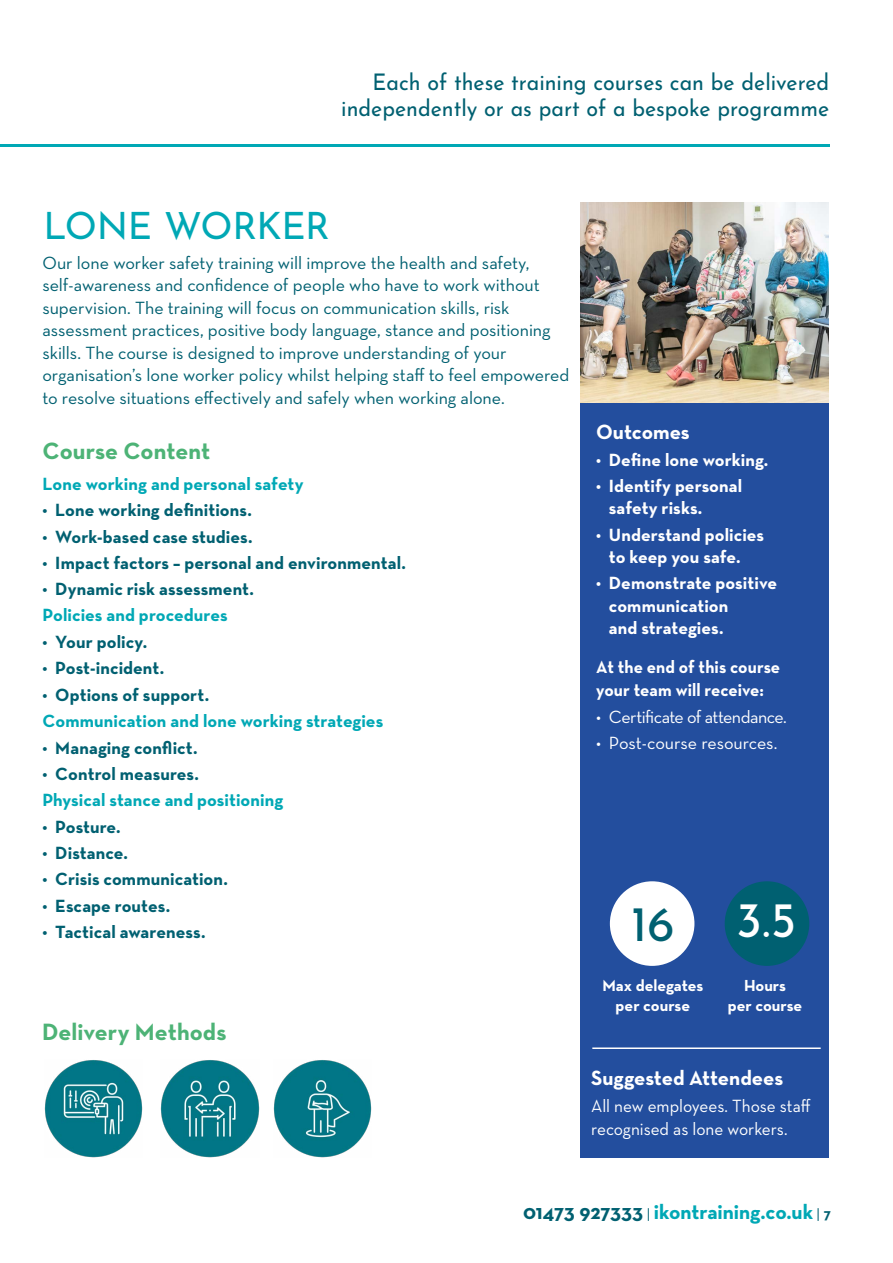
<style>
.page{position:relative;width:893px;height:1263px;background:#fff}
.page>*{position:absolute;margin:0;border:0;box-sizing:border-box;transform-origin:0 0}
.t1{font:49.5px "Josefin Sans";color:#fff}
.t2{font:49.5px "Josefin Sans";color:#006071}
.t3{font:37.5px "Josefin Sans";letter-spacing:-.015em;color:#00a8b5}
.t4{font:700 24px "Neutra Text";color:#4db376}
.t5{font:22.8px/25px "Josefin Sans";color:#006071;text-align:right;scale:.94 1}
.t6{font:700 21px "Neutra Text";color:#00a8b5}
.t7{font:700 21px "Neutra Text";color:#fff}
.t8{font:18px/22.5px "Neutra Text";letter-spacing:-.005em;color:#006071}
.t9{font:700 18px "Neutra Text";letter-spacing:.005em;color:#006071}
.t10{font:700 18px/22.5px "Neutra Text";letter-spacing:.005em;color:#fff}
.t11{font:700 18px "Neutra Text";letter-spacing:.005em;color:#00a8b5}
.t12{font:18px/22.5px "Neutra Text";letter-spacing:-.005em;color:#fff;scale:.96 1}
.t13{font:700 18px/22.5px "Neutra Text";letter-spacing:.005em;color:#fff;scale:.96 1}
.t14{font:18px "Neutra Text";letter-spacing:-.03em;color:#fff}
.t15{font:18px "Neutra Text";letter-spacing:-.005em;color:#fff}
.t16{font:700 16.2px/19.5px "Neutra Text";color:#fff;text-align:center}
.s1{color:#006071}
.s2{font-weight:400;font-size:15px;color:#006071}
.s3{font-size:15px;color:#006071}
</style>
<div class="page">
<div style="left:580px;top:204px;width:248px;height:953px;background:#234e9e"></div>
<img style="left:580px;top:203px;width:248px;height:199px">
<svg style="left:610px;top:881px;width:84px;height:85px"></svg>
<svg style="left:725px;top:881px;width:84px;height:85px"></svg>
<img style="left:45px;top:1060px;width:98px;height:97px">
<img style="left:161px;top:1060px;width:98px;height:97px">
<img style="left:273px;top:1060px;width:99px;height:97px">
<hr style="left:0;top:145px;width:829px;height:2px;background:#00a8b5">
<hr style="left:592px;top:1047px;width:229px;height:2px;background:#fff">
<p class="t5" style="left:341px;top:67px;width:520px">Each of these training courses can be delivered independently or as part of a bespoke programme</p>
<h2 class="t3" style="left:43px;top:195px;width:288px">LONE WORKER</h2>
<p class="t8" style="left:42px;top:251px;width:529px">Our lone worker safety training will improve the health and safety, self-awareness and confidence of people who have to work without supervision. The training will focus on communication skills, risk assessment practices, positive body language, stance and positioning skills. The course is designed to improve understanding of your organisation’s lone worker policy whilst helping staff to feel empowered to resolve situations effectively and safely when working alone.</p>
<h3 class="t4" style="left:43px;top:435px;width:169px">Course Content</h3>
<p class="t11" style="left:43px;top:472px;width:262px">Lone working and personal safety</p>
<p class="t9" style="left:43px;top:499px;width:211px">• Lone working definitions.</p>
<p class="t9" style="left:43px;top:525px;width:212px">• Work-based case studies.</p>
<p class="t9" style="left:43px;top:551px;width:365px">• Impact factors – personal and environmental.</p>
<p class="t9" style="left:43px;top:578px;width:213px">• Dynamic risk assessment.</p>
<p class="t11" style="left:43px;top:604px;width:187px">Policies and procedures</p>
<p class="t9" style="left:43px;top:631px;width:106px">• Your policy.</p>
<p class="t9" style="left:43px;top:657px;width:123px">• Post-incident.</p>
<p class="t9" style="left:43px;top:683px;width:168px">• Options of support.</p>
<p class="t11" style="left:43px;top:709px;width:342px">Communication and lone working strategies</p>
<p class="t9" style="left:43px;top:736px;width:157px">• Managing conflict.</p>
<p class="t9" style="left:43px;top:762px;width:158px">• Control measures.</p>
<p class="t11" style="left:43px;top:789px;width:242px">Physical stance and positioning</p>
<p class="t9" style="left:43px;top:815px;width:80px">• Posture.</p>
<p class="t9" style="left:43px;top:842px;width:87px">• Distance.</p>
<p class="t9" style="left:43px;top:868px;width:187px">• Crisis communication.</p>
<p class="t9" style="left:43px;top:894px;width:129px">• Escape routes.</p>
<p class="t9" style="left:43px;top:920px;width:165px">• Tactical awareness.</p>
<h3 class="t4" style="left:42px;top:1017px;width:186px">Delivery Methods</h3>
<p class="t7" style="left:596px;top:419px;width:95px">Outcomes</p>
<p class="t10" style="left:596px;top:448px;width:174px">• Define lone working.</p>
<p class="t10" style="left:609px;top:474px;width:135px;text-indent:-13px">• Identify personal safety risks.</p>
<p class="t10" style="left:596px;top:523px;width:169px;text-align:center">• Understand policies to keep you safe.</p>
<p class="t10" style="left:609px;top:571px;width:170px;text-indent:-13px">• Demonstrate positive communication<br>and strategies.</p>
<p class="t13" style="left:596px;top:656px;width:193px">At the end of this course your team will receive:</p>
<p class="t14" style="left:596px;top:706px;width:192px">• Certificate of attendance.</p>
<p class="t15" style="left:596px;top:732px;width:183px">• Post-course resources.</p>
<h1 class="t2" style="left:631px;top:883px;width:45px">16</h1>
<p class="t16" style="left:603px;top:975px;width:102px">Max delegates per course</p>
<h1 class="t1" style="left:736px;top:878px;width:62px">3.5</h1>
<p class="t16" style="left:728px;top:975px;width:76px">Hours<br>per course</p>
<p class="t7" style="left:591px;top:1065px;width:194px">Suggested Attendees</p>
<p class="t12" style="left:591px;top:1094px;width:230px">All new employees. Those staff recognised as lone workers.</p>
<p class="t6" style="left:523px;top:1199px;width:309px"><span class="s1">01473 927333</span> <span class="s2">|</span> ikontraining.co.uk <span class="s2">|</span> <span class="s3">7</span></p>
</div>
